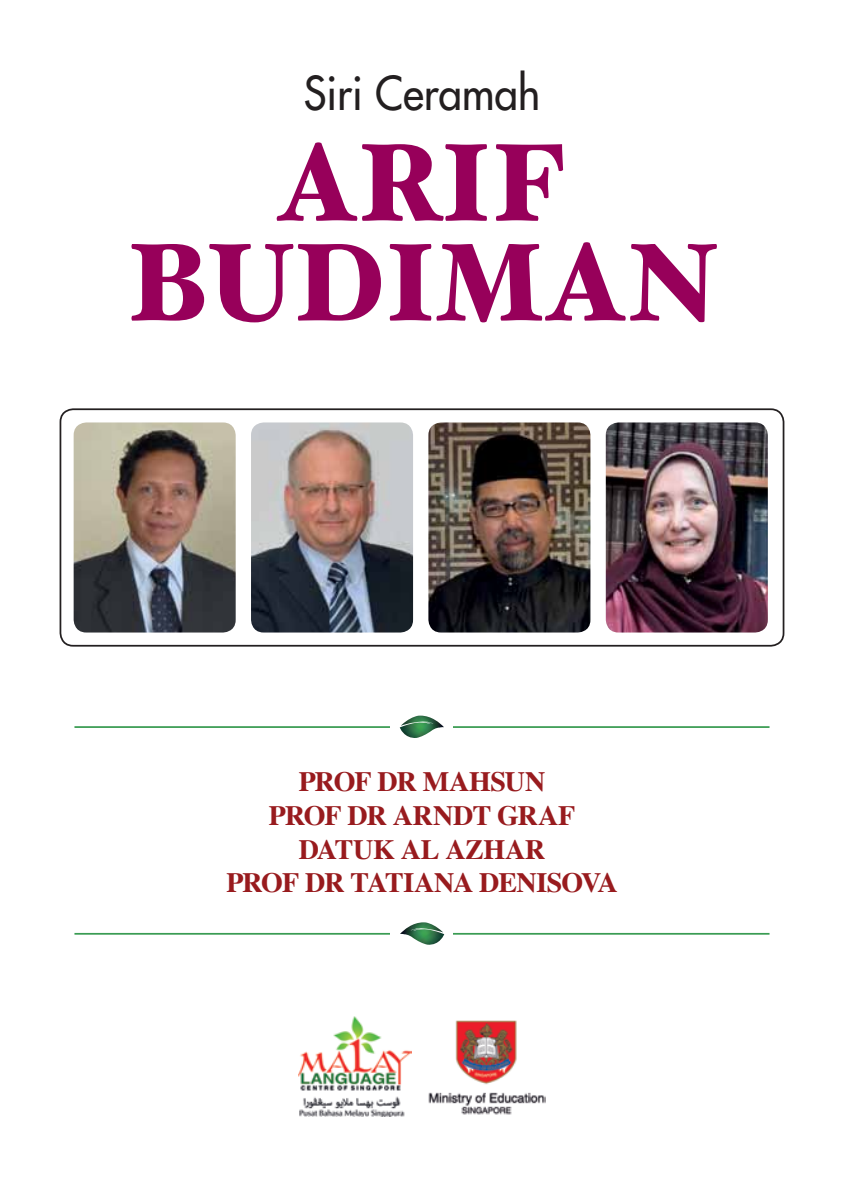
<style>
.page{position:relative;width:844px;height:1191px;background:#fff}
.page>*{position:absolute;margin:0;border:0;box-sizing:border-box;transform-origin:0 0}
.t1{font:900 110.25px/99.8px "Hoefler Text";color:#97005a;text-align:center;scale:.93 1}
.t2{font:45.5px "Futura";color:#231f20;scale:.93 1}
.t3{font:700 28px/33.6px "Times";letter-spacing:-.03em;color:#981b1e;text-align:center}
</style>
<div class="page">
<div style="left:60px;top:408px;width:724px;height:238px;border:2px solid #231f20;border-radius:13px"></div>
<img style="left:299px;top:1016px;width:112px;height:100px">
<img style="left:428px;top:1020px;width:117px;height:95px">
<img style="left:74px;top:422px;width:161px;height:210px">
<img style="left:251px;top:422px;width:162px;height:210px">
<img style="left:428px;top:422px;width:162px;height:210px">
<img style="left:605px;top:422px;width:162px;height:210px">
<hr style="left:74px;top:726px;width:695px;height:2px;background:#3a9c53">
<div style="left:390px;top:702px;width:63px;height:51px;background:#fff"></div>
<img style="left:399px;top:715px;width:45px;height:23px">
<hr style="left:74px;top:933px;width:695px;height:1px;background:#3a9c53">
<div style="left:390px;top:909px;width:63px;height:51px;background:#fff"></div>
<img style="left:400px;top:922px;width:44px;height:23px">
<h2 class="t2" style="left:303px;top:64px;width:256px">Siri Ceramah</h2>
<h1 class="t1" style="left:127px;top:132px;width:635px">ARIF<br>BUDIMAN</h1>
<p class="t3" style="left:226px;top:762px;width:393px">PROF DR MAHSUN<br>PROF DR ARNDT GRAF<br>DATUK AL AZHAR<br>PROF DR TATIANA DENISOVA</p>
</div>
